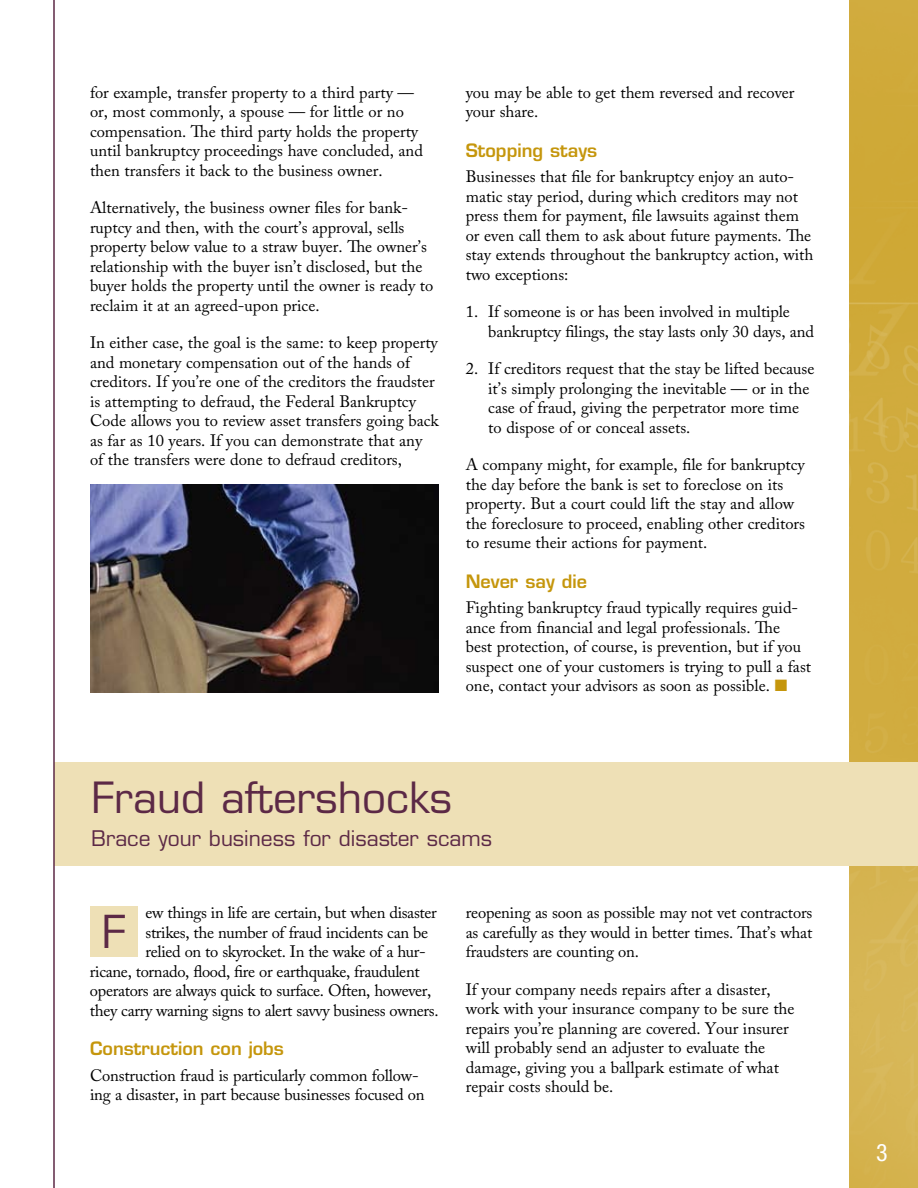
<style>
.page{position:relative;width:918px;height:1188px;background:#fff}
.page>*{position:absolute;margin:0;border:0;box-sizing:border-box;transform-origin:0 0}
.t1{font:44.25px "Eurostile LT Std";color:#5c2946}
.t2{font:42px "Eurostile LT Std";color:#5c2946}
.t3{font:condensed 24px "Helvetica Neue LT Std";color:#fff}
.t4{font:21px "Eurostile LT Std";color:#5c2946}
.t5{font:600 18px "Eurostile LT Std";color:#c5960c}
.t6{font:16.5px/19.5px "Adobe Caslon Pro";color:#000}
.t7{font:16.5px "Adobe Caslon Pro";letter-spacing:-.02em;color:#000}
.s1{color:#c5960c}
</style>
<div class="page">
<img style="left:849px;top:0;width:69px;height:1188px">
<img style="left:90px;top:485px;width:349px;height:208px">
<div style="left:90px;top:906px;width:48px;height:51px;background:#eee0b6"></div>
<div style="left:54px;top:762px;width:864px;height:104px;background:#eee0b6"></div>
<hr style="left:53px;top:0;width:2px;height:1188px;background:#5c2946">
<p class="t6" style="left:90px;top:82px;width:334px">for example, transfer property to a third party — or, most commonly, a spouse — for little or no compensation. The third party holds the property until bankruptcy proceedings have concluded, and then transfers it back to the business owner.</p>
<p class="t6" style="left:90px;top:198px;width:345px">Alternatively, the business owner files for bank&shy;ruptcy and then, with the court’s approval, sells property below value to a straw buyer. The owner’s relationship with the buyer isn’t disclosed, but the buyer holds the property until the owner is ready to reclaim it at an agreed-upon price.</p>
<p class="t6" style="left:90px;top:333px;width:350px">In either case, the goal is the same: to keep property and monetary compensation out of the hands of creditors. If you’re one of the creditors the fraudster is attempting to defraud, the Federal Bankruptcy Code allows you to review asset transfers going back as far as 10 years. If you can demonstrate that any of the transfers were done to defraud creditors,</p>
<p class="t6" style="left:466px;top:82px;width:330px">you may be able to get them reversed and recover your share.</p>
<p class="t5" style="left:466px;top:139px;width:133px">Stopping stays</p>
<p class="t6" style="left:466px;top:167px;width:349px">Businesses that file for bankruptcy enjoy an auto&shy;matic stay period, during which creditors may not press them for payment, file lawsuits against them or even call them to ask about future payments. The stay extends throughout the bankruptcy action, with two exceptions:</p>
<p class="t6" style="left:488px;top:302px;width:327px;text-indent:-23px">1. If someone is or has been involved in multiple bankruptcy filings, the stay lasts only 30 days, and</p>
<p class="t6" style="left:488px;top:359px;width:328px;text-indent:-23px">2. If creditors request that the stay be lifted because it’s simply prolonging the inevitable — or in the case of fraud, giving the perpetrator more time to dispose of or conceal assets.</p>
<p class="t6" style="left:466px;top:455px;width:341px">A company might, for example, file for bankruptcy the day before the bank is set to foreclose on its property. But a court could lift the stay and allow the foreclosure to proceed, enabling other creditors to resume their actions for payment.</p>
<p class="t5" style="left:466px;top:570px;width:123px">Never say die</p>
<p class="t6" style="left:466px;top:598px;width:347px">Fighting bankruptcy fraud typically requires guid&shy;ance from financial and legal professionals. The<br>best protection, of course, is prevention, but if you suspect one of your customers is trying to pull a fast one, contact your advisors as soon as possible. <span class="s1">■</span></p>
<h2 class="t2" style="left:92px;top:772px;width:362px">Fraud aftershocks</h2>
<p class="t4" style="left:92px;top:826px;width:402px">Brace your business for disaster scams</p>
<p class="t7" style="left:146px;top:903px;width:293px">ew things in life are certain, but when disaster</p>
<p class="t7" style="left:146px;top:922px;width:284px">strikes, the number of fraud incidents can be</p>
<p class="t7" style="left:146px;top:942px;width:282px">relied on to skyrocket. In the wake of a hur-</p>
<p class="t7" style="left:90px;top:961px;width:331px">ricane, tornado, flood, fire or earthquake, fraudulent</p>
<p class="t7" style="left:90px;top:981px;width:343px">operators are always quick to surface. Often, however,</p>
<p class="t7" style="left:90px;top:1000px;width:350px">they carry warning signs to alert savvy business owners.</p>
<p class="t5" style="left:90px;top:1037px;width:195px">Construction con jobs</p>
<p class="t6" style="left:90px;top:1065px;width:336px">Construction fraud is particularly common follow&shy;ing a disaster, in part because businesses focused on</p>
<h1 class="t1" style="left:102px;top:905px;width:26px">F</h1>
<p class="t6" style="left:466px;top:903px;width:348px;text-align:justify">reopening as soon as possible may not vet contractors as carefully as they would in better times. That’s what fraudsters are counting on.</p>
<p class="t6" style="left:466px;top:979px;width:330px">If your company needs repairs after a disaster, work with your insurance company to be sure the repairs you’re planning are covered. Your insurer will probably send an adjuster to evaluate the damage, giving you a ballpark estimate of what repair costs should be.</p>
<h3 class="t3" style="left:876px;top:1138px;width:13px">3</h3>
</div>
